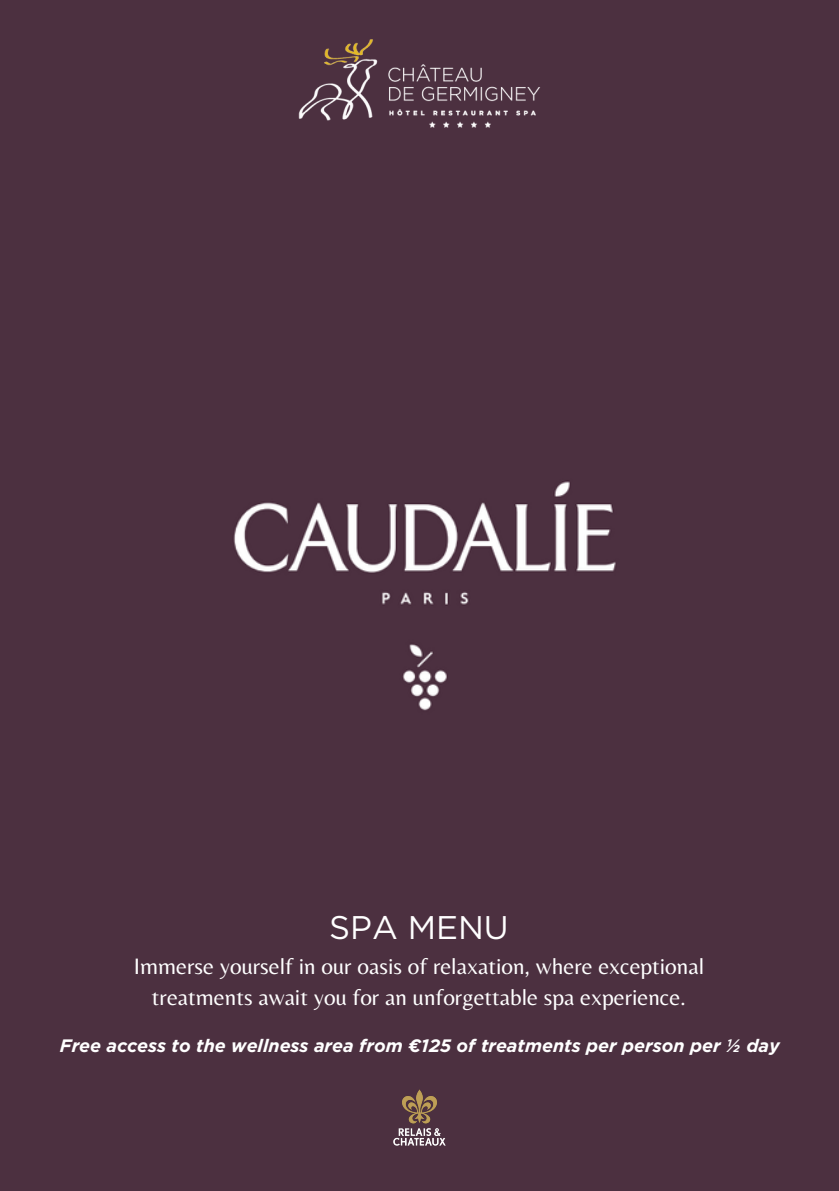
<style>
.page{position:relative;width:839px;height:1191px;background:#fff}
.page>*{position:absolute;margin:0;border:0;box-sizing:border-box;transform-origin:0 0}
.t1{font:32.8px "Gotham";color:#fff}
.t2{font:23.2px/31.6px "Belleza";color:#fff;text-align:center}
.t3{font:italic 700 18px "Gotham";color:#fff}
</style>
<div class="page">
<div style="left:0;top:0;width:838px;height:1191px;background:#4c3040"></div>
<img style="left:284px;top:27px;width:270px;height:114px">
<img style="left:189px;top:425px;width:461px;height:340px">
<img style="left:384px;top:1081px;width:70px;height:73px">
<p class="t1" style="left:329px;top:908px;width:181px">SPA MENU</p>
<p class="t2" style="left:134px;top:950px;width:572px">Immerse yourself in our oasis of relaxation, where exceptional treatments await you for an unforgettable spa experience.</p>
<p class="t3" style="left:60px;top:1035px;width:721px">Free access to the wellness area from €125 of treatments per person per ½ day</p>
</div>
